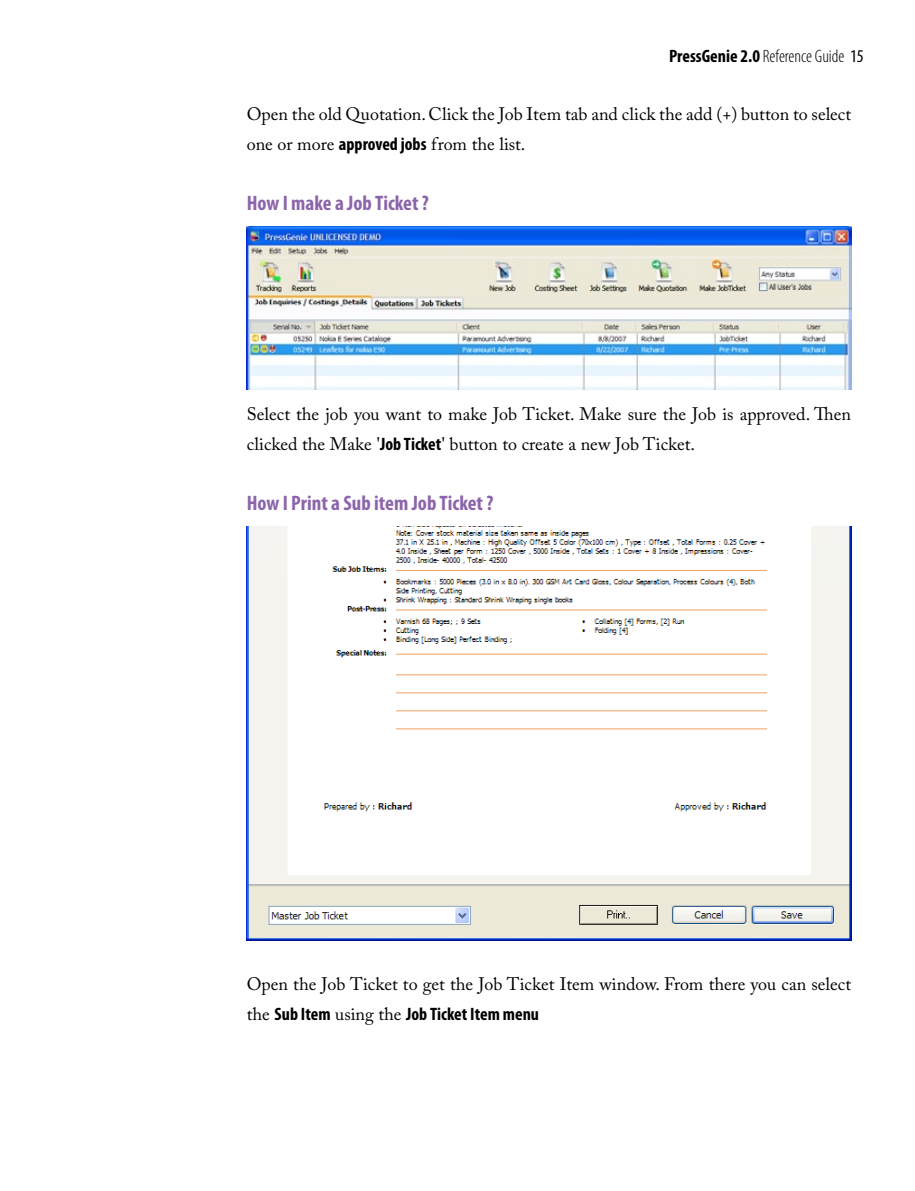
<style>
.page{position:relative;width:915px;height:1191px;background:#fff}
.page>*{position:absolute;margin:0;border:0;box-sizing:border-box;transform-origin:0 0}
.t1{font:700 condensed 21px "Myriad Pro";color:#8c64ab}
.t2{font:18px/30px "Adobe Caslon Pro";color:#000}
.t3{font:700 condensed 18px "Myriad Pro";color:#000}
.t4{font:300 condensed 18px "Myriad Pro";color:#000}
.s1{font-weight:700}
.s2{font-weight:400}
.s3{font-family:"Myriad Pro";font-weight:700;font-stretch:condensed}
.s4{font-family:"Adobe Caslon Pro";font-weight:400;font-stretch:normal}
</style>
<div class="page">
<img style="left:247px;top:227px;width:603px;height:162px">
<img style="left:247px;top:526px;width:603px;height:415px">
<p class="t4" style="left:668px;top:46px;width:196px"><span class="s1">PressGenie 2.0</span> Reference Guide <span class="s2">15</span></p>
<p class="t2" style="left:247px;top:98px;width:605px">Open the old Quotation. Click the Job Item tab and click the add (+) button to select one or more <span class="s3">approved jobs</span> from the list.</p>
<p class="t1" style="left:247px;top:189px;width:184px">How I make a Job Ticket ?</p>
<p class="t2" style="left:247px;top:398px;width:605px">Select the job you want to make Job Ticket. Make sure the Job is approved. Then clicked the Make '<span class="s3">Job Ticket</span>' button to create a new Job Ticket.</p>
<p class="t1" style="left:247px;top:489px;width:248px">How I Print a Sub item Job Ticket ?</p>
<p class="t2" style="left:247px;top:968px;width:605px">Open the Job Ticket to get the Job Ticket Item window. From there you can select</p>
<p class="t3" style="left:247px;top:1002px;width:293px"><span class="s4">the</span> Sub Item <span class="s4">using the</span> Job Ticket Item menu</p>
</div>
